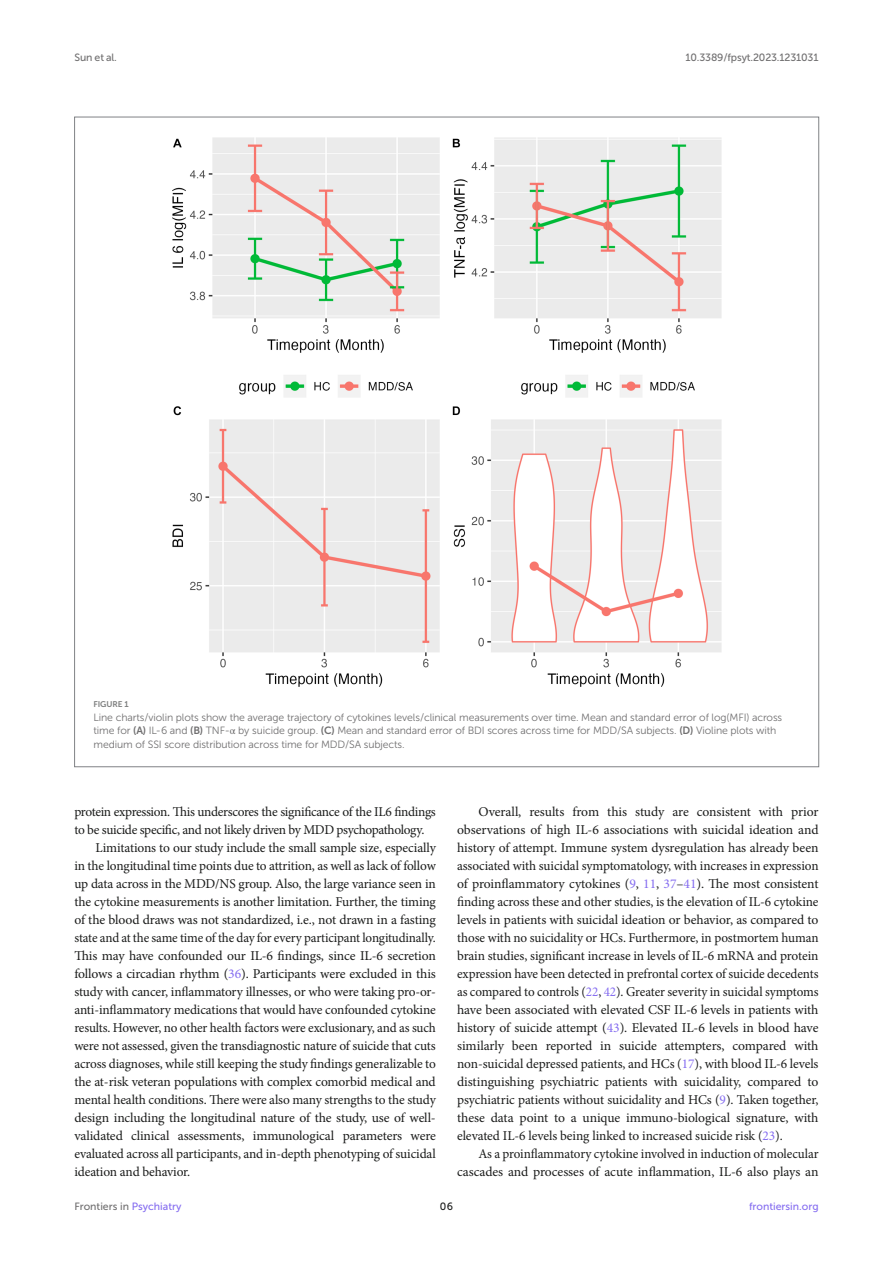
<style>
.page{position:relative;width:893px;height:1263px;background:#fff}
.page>*{position:absolute;margin:0;border:0;box-sizing:border-box;transform-origin:0 0}
.TEXT{font:13.5px/18px "Minion Pro";letter-spacing:-.01em;color:#1b1c1b;text-align:justify}
.TEXT_FLUSH{font:13.5px/18px "Minion Pro";letter-spacing:-.025em;color:#1b1c1b}
.FIG_LEG{font:10.5px/13.5px "Museo Sans 300";letter-spacing:-.01em;color:#706f70}
.t1{font:10.5px "Museo Sans 500";letter-spacing:-.015em;color:#706f70}
.t2{font:10.5px "Museo Sans 500";color:#856df0}
.t3{font:10.5px "Museo Sans 500";color:#1b1c1b}
.FIG_HD{font:8.25px "Museo Sans 700";letter-spacing:-.01em;color:#7e7f7f}
.s1{font-family:"Museo Sans 700"}
.s2{font-family:"STIX General"}
.s3{color:#856df0}
</style>
<div class="page">
<img style="left:172px;top:137px;width:550px;height:550px">
<p class="t1" style="left:74px;top:51px;width:44px">Sun et al.</p>
<p class="t1" style="left:686px;top:51px;width:134px">10.3389/fpsyt.2023.1231031</p>
<p class="FIG_HD" style="left:94px;top:700px;width:37px">FIGURE 1</p>
<p class="FIG_LEG" style="left:94px;top:710px;width:690px">Line charts/violin plots show the average trajectory of cytokines levels/clinical measurements over time. Mean and standard error of log(MFI) across time for <span class="s1">(A)</span> IL-6 and <span class="s1">(B)</span> TNF-<span class="s2">α</span> by suicide group. <span class="s1">(C)</span> Mean and standard error of BDI scores across time for MDD/SA subjects. <span class="s1">(D)</span> Violine plots with medium of SSI score distribution across time for MDD/SA subjects.</p>
<p class="TEXT_FLUSH" style="left:74px;top:803px;width:363px">protein expression. This underscores the significance of the IL6 findings to be suicide specific, and not likely driven by MDD psychopathology.</p>
<p class="TEXT" style="left:74px;top:839px;width:363px;text-indent:21px">Limitations to our study include the small sample size, especially in the longitudinal time points due to attrition, as well as lack of follow up data across in the MDD/NS group. Also, the large variance seen in the cytokine measurements is another limitation. Further, the timing of the blood draws was not standardized, i.e., not drawn in a fasting state and at the same time of the day for every participant longitudinally.<br>This may have confounded our IL-6 findings, since IL-6 secretion follows a circadian rhythm (<span class="s3">36</span>). Participants were excluded in this study with cancer, inflammatory illnesses, or who were taking pro-or&shy;anti-inflammatory medications that would have confounded cytokine results. However, no other health factors were exclusionary, and as such were not assessed, given the transdiagnostic nature of suicide that cuts across diagnoses, while still keeping the study findings generalizable to the at-risk veteran populations with complex comorbid medical and mental health conditions. There were also many strengths to the study design including the longitudinal nature of the study, use of well&shy;validated clinical assessments, immunological parameters were evaluated across all participants, and in-depth phenotyping of suicidal ideation and behavior.</p>
<p class="TEXT" style="left:457px;top:803px;width:363px;text-indent:21px">Overall, results from this study are consistent with prior observations of high IL-6 associations with suicidal ideation and history of attempt. Immune system dysregulation has already been associated with suicidal symptomatology, with increases in expression of proinflammatory cytokines (<span class="s3">9</span>, <span class="s3">11</span>, <span class="s3">37</span>–<span class="s3">41</span>). The most consistent finding across these and other studies, is the elevation of IL-6 cytokine levels in patients with suicidal ideation or behavior, as compared to those with no suicidality or HCs. Furthermore, in postmortem human brain studies, significant increase in levels of IL-6 mRNA and protein expression have been detected in prefrontal cortex of suicide decedents as compared to controls (<span class="s3">22</span>, <span class="s3">42</span>). Greater severity in suicidal symptoms have been associated with elevated CSF IL-6 levels in patients with history of suicide attempt (<span class="s3">43</span>). Elevated IL-6 levels in blood have similarly been reported in suicide attempters, compared with non-suicidal depressed patients, and HCs (<span class="s3">17</span>), with blood IL-6 levels distinguishing psychiatric patients with suicidality, compared to psychiatric patients without suicidality and HCs (<span class="s3">9</span>). Taken together, these data point to a unique immuno-biological signature, with elevated IL-6 levels being linked to increased suicide risk (<span class="s3">23</span>).</p>
<p class="TEXT" style="left:457px;top:1145px;width:363px;text-align:right">As a proinflammatory cytokine involved in induction of molecular cascades and processes of acute inflammation, IL-6 also plays an</p>
<p class="t1" style="left:74px;top:1200px;width:109px">Frontiers in <span class="s3">Psychiatry</span></p>
<p class="t3" style="left:440px;top:1200px;width:15px">06</p>
<p class="t2" style="left:749px;top:1200px;width:71px">frontiersin.org</p>
</div>
